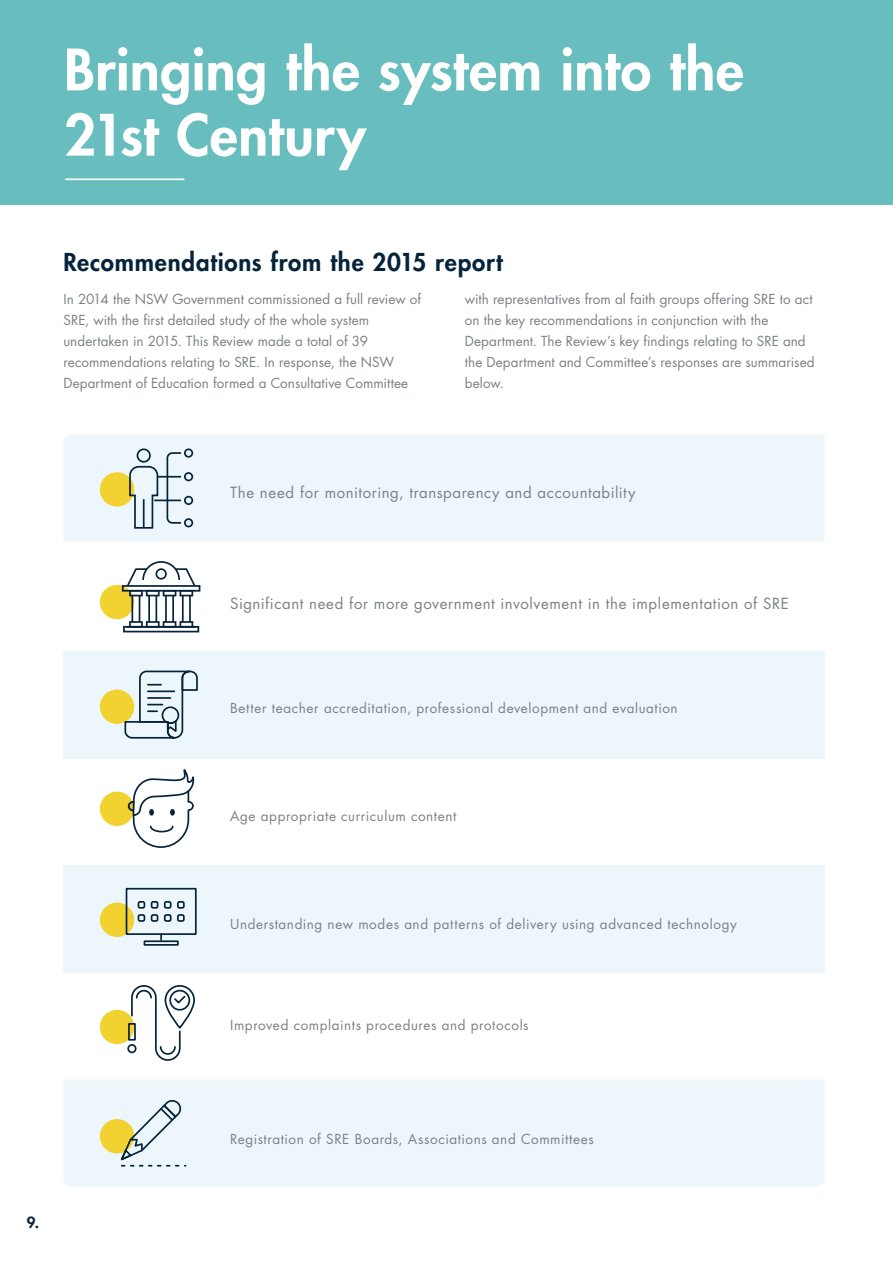
<style>
.page{position:relative;width:893px;height:1263px;background:#fff}
.page>*{position:absolute;margin:0;border:0;box-sizing:border-box;transform-origin:0 0}
.t1{font:800 55.5px/65.2px "Futura LT";letter-spacing:.005em;color:#fff}
.t2{font:800 24px "Futura LT";letter-spacing:.035em;color:#05233a}
.t3{font:15px "Futura LT";letter-spacing:.04em;color:#7a8186}
.t4{font:800 15px "Futura LT";color:#05233a}
.t5{font:13.5px/21px "Futura LT";letter-spacing:.01em;color:#7a8186}
.t6{font:13.5px "Futura LT";letter-spacing:.045em;color:#7a8186}
.t7{font:13.5px "Futura LT";letter-spacing:.04em;color:#7a8186}
</style>
<div class="page">
<div style="left:0;top:0;width:893px;height:205px;background:#68bdbf"></div>
<hr style="left:66px;top:178px;width:118px;height:2px;background:#fff">
<div style="left:63px;top:435px;width:762px;height:107px;background:#edf7fb"></div>
<div style="left:63px;top:652px;width:762px;height:107px;background:#edf7fb"></div>
<div style="left:63px;top:865px;width:762px;height:107px;background:#edf7fb"></div>
<div style="left:63px;top:1080px;width:762px;height:107px;background:#edf7fb"></div>
<div style="left:100px;top:791px;width:34px;height:35px;background:#f1d231;border-radius:50%"></div>
<div style="left:100px;top:902px;width:34px;height:35px;background:#f1d231;border-radius:50%"></div>
<div style="left:138px;top:901px;width:7px;height:8px;border:2px solid #05233a;border-radius:2px"></div>
<div style="left:151px;top:901px;width:7px;height:8px;border:2px solid #05233a;border-radius:2px"></div>
<div style="left:164px;top:901px;width:8px;height:8px;border:2px solid #05233a;border-radius:2px"></div>
<div style="left:177px;top:901px;width:8px;height:8px;border:2px solid #05233a;border-radius:2px"></div>
<div style="left:138px;top:914px;width:7px;height:8px;border:2px solid #05233a;border-radius:2px"></div>
<div style="left:151px;top:914px;width:7px;height:8px;border:2px solid #05233a;border-radius:2px"></div>
<div style="left:164px;top:914px;width:8px;height:8px;border:2px solid #05233a;border-radius:2px"></div>
<div style="left:177px;top:914px;width:8px;height:8px;border:2px solid #05233a;border-radius:2px"></div>
<div style="left:126px;top:888px;width:71px;height:47px;border:2px solid #05233a"></div>
<div style="left:144px;top:940px;width:35px;height:6px;border:2px solid #05233a"></div>
<svg style="left:160px;top:934px;width:2px;height:6px"></svg>
<div style="left:100px;top:689px;width:34px;height:35px;background:#f1d231;border-radius:50%"></div>
<svg style="left:124px;top:670px;width:74px;height:69px"></svg>
<div style="left:100px;top:472px;width:34px;height:35px;background:#f1d231;border-radius:50%"></div>
<svg style="left:166px;top:451px;width:17px;height:73px"></svg>
<div style="left:184px;top:448px;width:9px;height:10px;border:2px solid #05233a;border-radius:50%"></div>
<div style="left:184px;top:496px;width:9px;height:9px;border:2px solid #05233a;border-radius:50%"></div>
<div style="left:184px;top:518px;width:9px;height:9px;border:2px solid #05233a;border-radius:50%"></div>
<hr style="left:154px;top:499px;width:27px;height:2px;background:#05233a">
<div style="left:184px;top:472px;width:9px;height:9px;border:2px solid #05233a;border-radius:50%"></div>
<hr style="left:157px;top:476px;width:24px;height:2px;background:#05233a">
<div style="left:137px;top:448px;width:14px;height:15px;border:2px solid #05233a;border-radius:50%"></div>
<svg style="left:128px;top:465px;width:31px;height:64px;background:#c4d0d1"></svg>
<div style="left:100px;top:585px;width:34px;height:34px;background:#f1d231;border-radius:50%"></div>
<svg style="left:127px;top:561px;width:69px;height:24px"></svg>
<hr style="left:131px;top:595px;width:2px;height:27px;background:#05233a">
<svg style="left:139px;top:596px;width:1px;height:25px"></svg>
<div style="left:129px;top:590px;width:14px;height:6px;border:2px solid #05233a"></div>
<div style="left:129px;top:621px;width:14px;height:7px;border:2px solid #05233a"></div>
<hr style="left:148px;top:595px;width:2px;height:27px;background:#05233a">
<hr style="left:155px;top:595px;width:2px;height:27px;background:#05233a">
<div style="left:146px;top:590px;width:14px;height:6px;border:2px solid #05233a"></div>
<div style="left:146px;top:621px;width:14px;height:7px;border:2px solid #05233a"></div>
<hr style="left:165px;top:595px;width:2px;height:27px;background:#05233a">
<hr style="left:172px;top:595px;width:2px;height:27px;background:#05233a">
<div style="left:163px;top:590px;width:13px;height:6px;border:2px solid #05233a"></div>
<div style="left:163px;top:621px;width:13px;height:7px;border:2px solid #05233a"></div>
<hr style="left:182px;top:595px;width:2px;height:27px;background:#05233a">
<hr style="left:189px;top:595px;width:2px;height:27px;background:#05233a">
<div style="left:180px;top:590px;width:13px;height:6px;border:2px solid #05233a"></div>
<div style="left:180px;top:621px;width:13px;height:7px;border:2px solid #05233a"></div>
<div style="left:122px;top:585px;width:78px;height:7px;border:2px solid #05233a"></div>
<div style="left:155px;top:568px;width:12px;height:12px;border:2px solid #05233a;border-radius:50%"></div>
<div style="left:123px;top:626px;width:76px;height:6px;border:2px solid #05233a"></div>
<div style="left:100px;top:1010px;width:34px;height:34px;background:#f1d231;border-radius:50%"></div>
<div style="left:165px;top:985px;width:30px;height:43px;border:2px solid #05233a;border-radius:14px"></div>
<div style="left:169px;top:990px;width:21px;height:20px;border:2px solid #05233a;border-radius:50%"></div>
<svg style="left:126px;top:985px;width:61px;height:76px"></svg>
<div style="left:100px;top:1119px;width:34px;height:34px;background:#f1d231;border-radius:50%"></div>
<svg style="left:118px;top:1098px;width:68px;height:68px;background:#d7dfd7"></svg>
<svg style="left:127px;top:769px;width:68px;height:79px"></svg>
<h1 class="t1" style="left:64px;top:36px;width:681px">Bringing the system into the<br>21st Century</h1>
<h2 class="t2" style="left:63px;top:247px;width:441px">Recommendations from the 2015 report</h2>
<p class="t5" style="left:63px;top:288px;width:359px">In 2014 the NSW Government commissioned a full review of SRE, with the first detailed study of the whole system undertaken in 2015. This Review made a total of 39 recommendations relating to SRE. In response, the NSW Department of Education formed a Consultative Committee</p>
<p class="t5" style="left:465px;top:288px;width:351px">with representatives from al faith groups offering SRE to act on the key recommendations in conjunction with the Department. The Review’s key findings relating to SRE and the Department and Committee’s responses are summarised below.</p>
<p class="t3" style="left:230px;top:483px;width:407px">The need for monitoring, transparency and accountability</p>
<p class="t3" style="left:230px;top:594px;width:560px">Significant need for more government involvement in the implementation of SRE</p>
<p class="t6" style="left:230px;top:699px;width:449px">Better teacher accreditation, professional development and evaluation</p>
<p class="t6" style="left:230px;top:807px;width:228px">Age appropriate curriculum content</p>
<p class="t6" style="left:230px;top:915px;width:508px">Understanding new modes and patterns of delivery using advanced technology</p>
<p class="t6" style="left:230px;top:1017px;width:300px">Improved complaints procedures and protocols</p>
<p class="t4" style="left:27px;top:1212px;width:14px">9.</p>
<p class="t7" style="left:230px;top:1130px;width:365px">Registration of SRE Boards, Associations and Committees</p>
</div>
